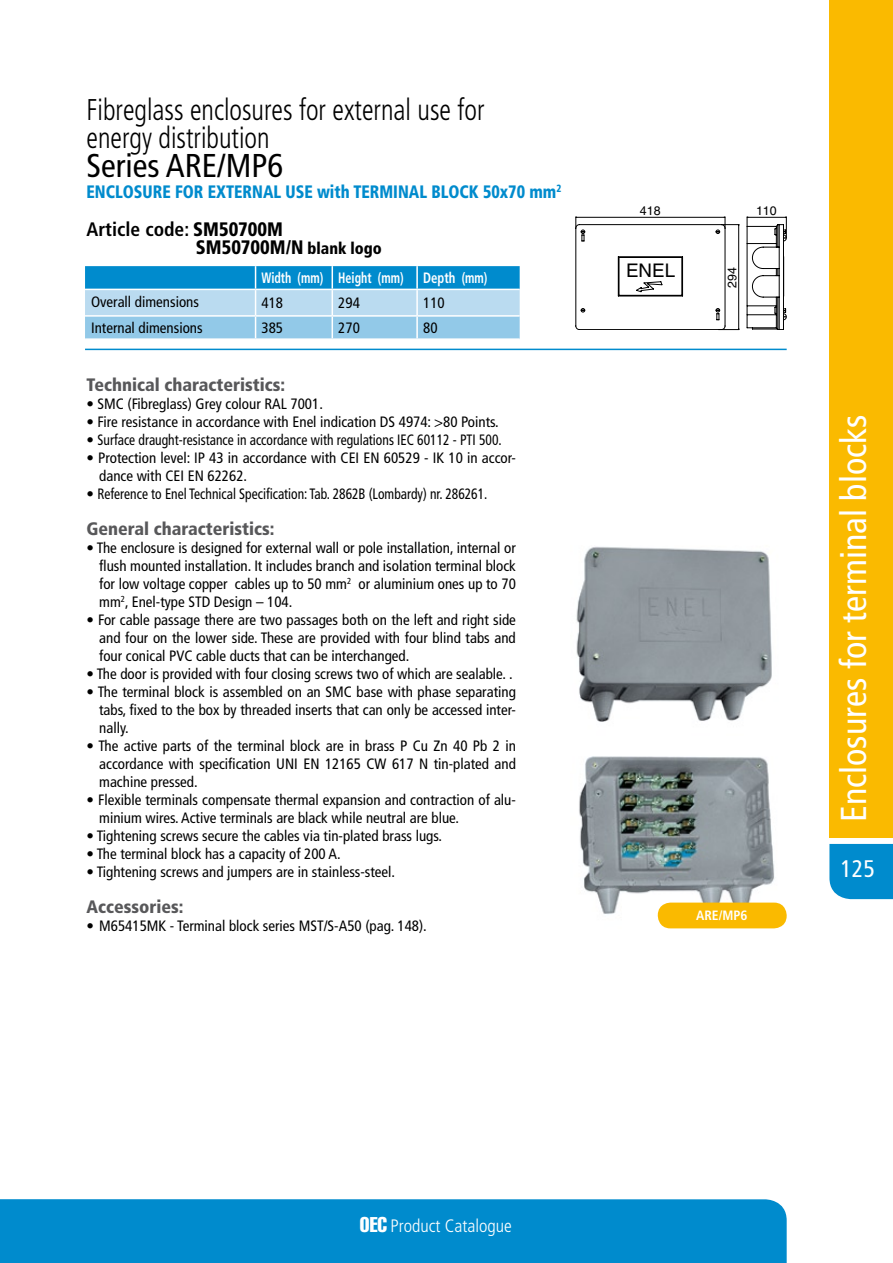
<style>
.page{position:relative;width:893px;height:1263px;background:#fff}
.page>*{position:absolute;margin:0;border:0;box-sizing:border-box;transform-origin:0 0}
.t1{font:condensed 36px "Frutiger";color:#fff}
.t2{font:condensed 33px "Frutiger";color:#000}
.t3{font:300 condensed 30px/28.5px "Frutiger";color:#000;scale:.9 1}
.t4{font:condensed 24px "Frutiger";color:#fff}
.t5{font:900 condensed 19.5px/18.3px "Frutiger";color:#000;scale:.95 1}
.t6{font:18.75px "Helvetica";color:#000}
.t7{font:900 condensed 18px "Frutiger";color:#58585a}
.t8{font:900 condensed 18px "Frutiger";color:#008bcd;scale:.9 1}
.t9{font:300 condensed 18px "Frutiger";color:#fff}
.t10{font:condensed 15px/18px "Frutiger";color:#000;text-align:justify}
.t11{font:700 condensed 15px "Frutiger";color:#fff;scale:.8 1}
.t12{font:700 condensed 15px "Frutiger";color:#fff;scale:.85 1}
.t13{font:700 condensed 13.5px "Frutiger";color:#fff}
.t14{font:12.45px "Helvetica";color:#000}
.s1{font-weight:700}
.s2{font-size:16.5px}
.s3{font-family:"Helvetica";font-weight:400;font-stretch:extra-condensed;font-size:21px}
</style>
<div class="page">
<div style="left:0;top:1199px;width:787px;height:64px;background:#008bcd"></div>
<div style="left:829px;top:0;width:64px;height:837px;background:#faba00"></div>
<div style="left:829px;top:844px;width:64px;height:55px;background:#008bcd"></div>
<hr style="left:85px;top:349px;width:702px;height:1px;background:#008bcd">
<svg style="left:85px;top:266px;width:435px;height:73px;background:#79bfe3"></svg>
<svg style="left:575px;top:217px;width:212px;height:113px"></svg>
<img style="left:576px;top:546px;width:196px;height:176px">
<img style="left:579px;top:756px;width:208px;height:173px">
<div style="left:658px;top:902px;width:129px;height:26px;background:#faba00;border-radius:13px"></div>
<h3 class="t3" style="left:87px;top:95px;width:444px">Fibreglass enclosures for external use for energy distribution</h3>
<h2 class="t2" style="left:87px;top:146px;width:198px">Series ARE/MP6</h2>
<p class="t8" style="left:87px;top:181px;width:529px">ENCLOSURE FOR EXTERNAL USE with TERMINAL BLOCK 50x70 mm<sup>2</sup></p>
<h3 class="t5" style="left:196px;top:220px;width:197px;text-indent:-110px"><span class="s1">Article code:</span> SM50700M<br>SM50700M/N <span class="s2">blank logo</span></h3>
<p class="t11" style="left:262px;top:269px;width:179px">Width (mm) Height (mm)</p>
<p class="t12" style="left:423px;top:269px;width:77px">Depth (mm)</p>
<p class="t10" style="left:91px;top:293px;width:110px">Overall dimensions</p>
<p class="t10" style="left:262px;top:294px;width:23px">418</p>
<p class="t10" style="left:338px;top:294px;width:23px">294</p>
<p class="t10" style="left:423px;top:294px;width:23px">110</p>
<p class="t10" style="left:91px;top:319px;width:113px">Internal dimensions</p>
<p class="t10" style="left:262px;top:319px;width:23px">385</p>
<p class="t10" style="left:338px;top:319px;width:23px">270</p>
<p class="t10" style="left:423px;top:319px;width:16px">80</p>
<p class="t7" style="left:86px;top:374px;width:200px">Technical characteristics:</p>
<p class="t10" style="left:86px;top:395px;width:238px">• SMC (Fibreglass) Grey colour RAL 7001.</p>
<p class="t10" style="left:86px;top:413px;width:414px">• Fire resistance in accordance with Enel indication DS 4974: &gt;80 Points.</p>
<p class="t10" style="left:86px;top:431px;width:417px">• Surface draught-resistance in accordance with regulations IEC 60112 - PTI 500.</p>
<p class="t10" style="left:99px;top:449px;width:418px;text-indent:-13px">• Protection level: IP 43 in accordance with CEI EN 60529 - IK 10 in accor&shy;dance with CEI EN 62262.</p>
<p class="t10" style="left:86px;top:485px;width:403px">• Reference to Enel Technical Specification: Tab. 2862B (Lombardy) nr. 286261.</p>
<p class="t7" style="left:86px;top:518px;width:190px">General characteristics:</p>
<p class="t10" style="left:99px;top:539px;width:418px;text-indent:-13px">• The enclosure is designed for external wall or pole installation, internal or flush mounted installation. It includes branch and isolation terminal block for low voltage copper cables up to 50 mm<sup>2</sup> or aluminium ones up to 70 mm<sup>2</sup>, Enel-type STD Design – 104.</p>
<p class="t10" style="left:99px;top:611px;width:418px;text-indent:-13px">• For cable passage there are two passages both on the left and right side and four on the lower side. These are provided with four blind tabs and four conical PVC cable ducts that can be interchanged.</p>
<p class="t10" style="left:86px;top:665px;width:428px">• The door is provided with four closing screws two of which are sealable. .</p>
<p class="t10" style="left:99px;top:683px;width:418px;text-indent:-13px">• The terminal block is assembled on an SMC base with phase separating tabs, fixed to the box by threaded inserts that can only be accessed inter&shy;nally.</p>
<p class="t10" style="left:99px;top:737px;width:418px;text-indent:-13px">• The active parts of the terminal block are in brass P Cu Zn 40 Pb 2 in accordance with specification UNI EN 12165 CW 617 N tin-plated and machine pressed.</p>
<p class="t10" style="left:99px;top:791px;width:418px;text-indent:-13px">• Flexible terminals compensate thermal expansion and contraction of alu&shy;minium wires. Active terminals are black while neutral are blue.</p>
<p class="t10" style="left:86px;top:827px;width:357px">• Tightening screws secure the cables via tin-plated brass lugs.</p>
<p class="t10" style="left:86px;top:845px;width:256px">• The terminal block has a capacity of 200 A.</p>
<p class="t10" style="left:86px;top:863px;width:310px">• Tightening screws and jumpers are in stainless-steel.</p>
<p class="t7" style="left:86px;top:896px;width:99px">Accessories:</p>
<p class="t10" style="left:86px;top:917px;width:342px">• M65415MK - Terminal block series MST/S-A50 (pag. 148).</p>
<p class="t14" style="left:640px;top:204px;width:22px">418</p>
<p class="t6" style="left:626px;top:259px;width:51px">ENEL</p>
<p class="t14" style="left:756px;top:204px;width:22px">110</p>
<p class="t14" style="left:725px;top:287px;width:22px;rotate:-90deg">294</p>
<p class="t13" style="left:696px;top:907px;width:53px">ARE/MP6</p>
<h1 class="t1" style="left:833px;top:822px;width:409px;rotate:-90deg">Enclosures for terminal blocks</h1>
<h3 class="t4" style="left:840px;top:855px;width:36px">125</h3>
<p class="t9" style="left:360px;top:1215px;width:153px"><span class="s3">OEC</span> Product Catalogue</p>
</div>
